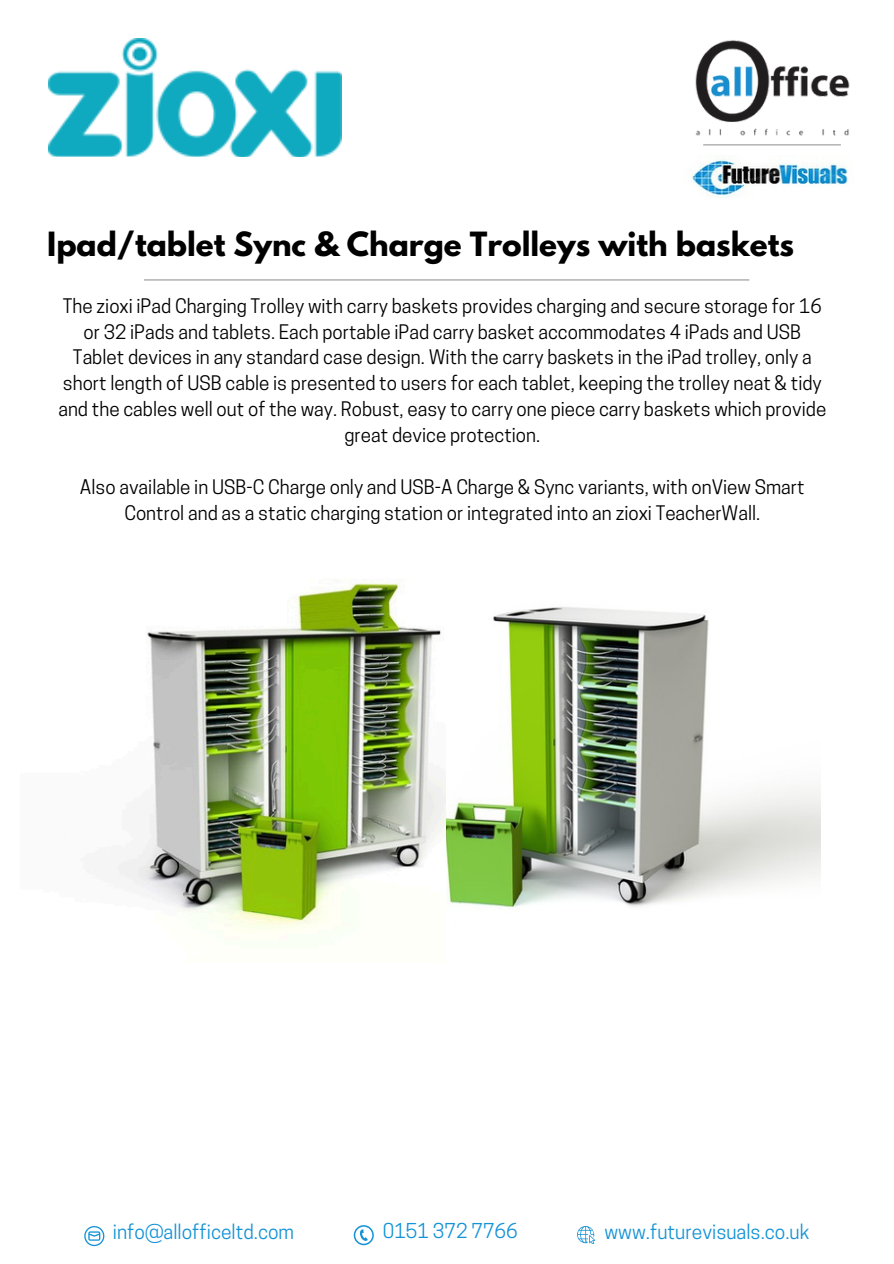
<style>
.page{position:relative;width:894px;height:1264px;background:#fff}
.page>*{position:absolute;margin:0;border:0;box-sizing:border-box;transform-origin:0 0}
.t1{font:700 29.55px "League Spartan";color:#000}
.t2{font:19.2px "Cooper Hewitt";color:#1493d6}
.t3{font:18.9px/25.8px "Cooper Hewitt";color:#000;text-align:center}
</style>
<div class="page">
<svg style="left:84px;top:1226px;width:20px;height:19px"></svg>
<svg style="left:353px;top:1225px;width:21px;height:20px"></svg>
<svg style="left:577px;top:1226px;width:18px;height:17px"></svg>
<img style="left:695px;top:40px;width:154px;height:96px">
<img style="left:689px;top:156px;width:159px;height:42px">
<hr style="left:703px;top:144px;width:137px;height:1px;background:#8c8b8b">
<img style="left:49px;top:38px;width:292px;height:118px">
<hr style="left:144px;top:279px;width:605px;height:1px;background:#8c8b8b">
<img style="left:445px;top:607px;width:375px;height:303px">
<img style="left:117px;top:579px;width:328px;height:355px">
<p class="t1" style="left:47px;top:229px;width:748px">Ipad/tablet Sync &amp; Charge Trolleys with baskets</p>
<p class="t3" style="left:63px;top:295px;width:760px">The zioxi iPad Charging Trolley with carry baskets provides charging and secure storage for 16 or 32 iPads and tablets. Each portable iPad carry basket accommodates 4 iPads and USB</p>
<p class="t3" style="left:58px;top:347px;width:769px">Tablet devices in any standard case design. With the carry baskets in the iPad trolley, only a short length of USB cable is presented to users for each tablet, keeping the trolley neat &amp; tidy and the cables well out of the way. Robust, easy to carry one piece carry baskets which provide great device protection.</p>
<p class="t3" style="left:80px;top:476px;width:726px">Also available in USB-C Charge only and USB-A Charge &amp; Sync variants, with onView Smart<br>Control and as a static charging station or integrated into an zioxi TeacherWall.</p>
<p class="t2" style="left:113px;top:1224px;width:182px">info@allofficeltd.com</p>
<p class="t2" style="left:383px;top:1223px;width:136px">0151 372 7766</p>
<p class="t2" style="left:604px;top:1224px;width:206px">www.futurevisuals.co.uk</p>
</div>
